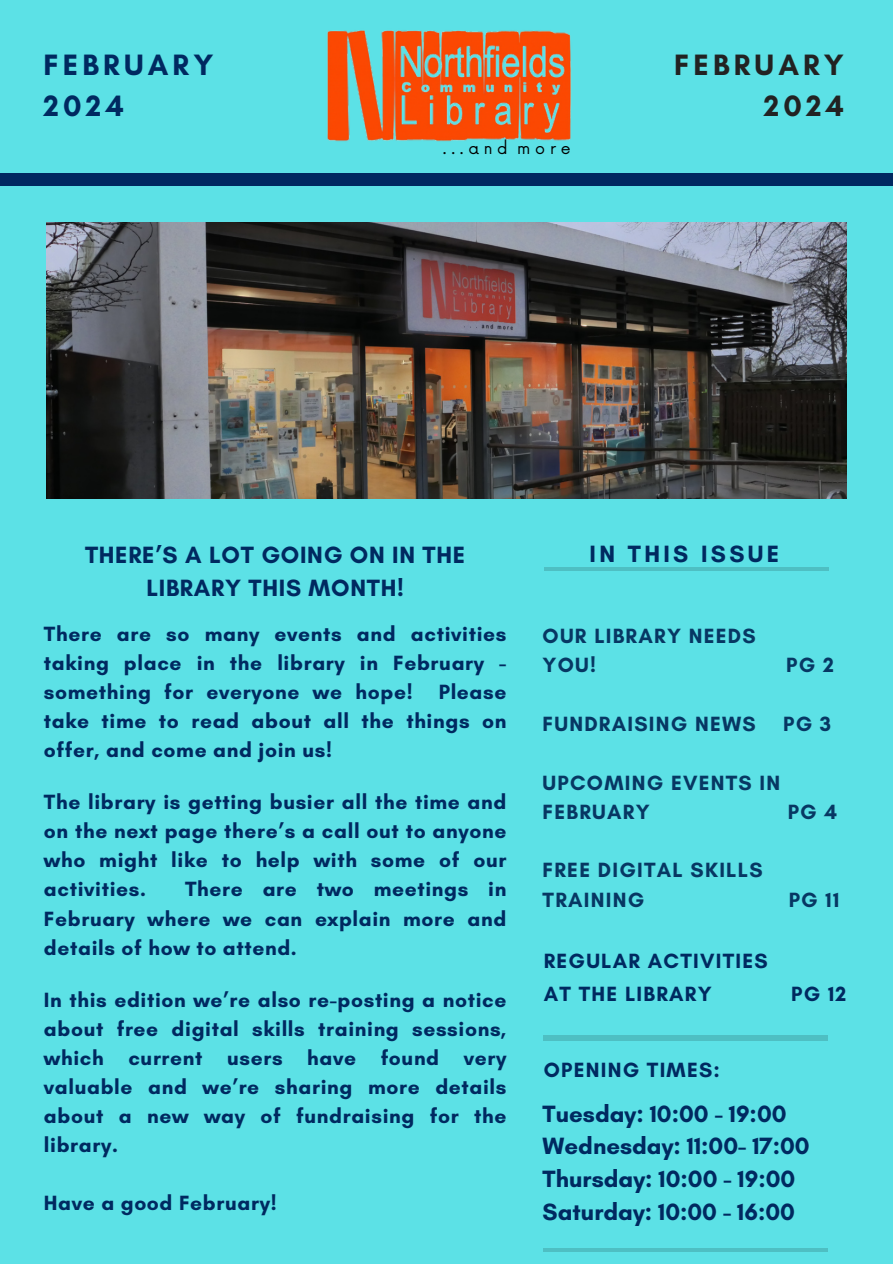
<style>
.page{position:relative;width:893px;height:1264px;background:#fff}
.page>*{position:absolute;margin:0;border:0;box-sizing:border-box;transform-origin:0 0}
.t1{font:700 30px/41.7px "Glacial Indifference";letter-spacing:.14em;color:#002960}
.t2{font:700 30px/41.7px "Glacial Indifference";letter-spacing:.14em;color:#222;text-align:right}
.t3{font:700 24px/32.7px "Glacial Indifference";color:#002960}
.t4{font:700 24px/33px "Glacial Indifference";letter-spacing:.03em;color:#002960;text-align:center}
.t5{font:700 24px "Glacial Indifference";letter-spacing:.14em;color:#002960}
.t6{font:700 21px/29px "Glacial Indifference";letter-spacing:.03em;color:#002960;text-align:justify}
.t7{font:700 21px/29.2px "Glacial Indifference";letter-spacing:.06em;color:#073763}
.t8{font:700 21px/32.7px "Glacial Indifference";letter-spacing:.06em;color:#002960}
.t9{font:15.75px "Now";letter-spacing:.3em;color:#000}
</style>
<div class="page">
<div style="left:0;top:0;width:892px;height:1263px;background:#5ce1e6"></div>
<div style="left:542px;top:1035px;width:285px;height:5px;background:#4ebfc3"></div>
<svg style="left:543px;top:1248px;width:284px;height:3px"></svg>
<hr style="left:543px;top:567px;width:285px;height:4px;background:#4ebfc3">
<img style="left:46px;top:222px;width:800px;height:276px">
<div style="left:0;top:173px;width:892px;height:12px;background:#002960"></div>
<img style="left:327px;top:30px;width:245px;height:112px">
<p class="t1" style="left:44px;top:43px;width:171px">FEBRUARY<br>2024</p>
<h1 class="t2" style="left:674px;top:43px;width:171px">FEBRUARY<br>2024</h1>
<h4 class="t9" style="left:443px;top:139px;width:129px">...and more</h4>
<p class="t4" style="left:85px;top:538px;width:382px">THERE’S A LOT GOING ON IN THE<br>LIBRARY THIS MONTH!</p>
<h2 class="t6" style="left:44px;top:619px;width:464px">There are so many events and activities taking place in the library in February - something for everyone we hope! Please take time to read about all the things on offer, and come and join us!</h2>
<h5 class="t6" style="left:44px;top:787px;width:464px">The library is getting busier all the time and on the next page there’s a call out to anyone who might like to help with some of our activities.</h5>
<h5 class="t6" style="left:44px;top:874px;width:464px;text-indent:141px">There are two meetings in February where we can explain more and details of how to attend.</h5>
<h5 class="t6" style="left:44px;top:984px;width:464px">In this edition we’re also re-posting a notice about free digital skills training sessions, which current users have found very valuable and we’re sharing more details about a new way of fundraising for the library.</h5>
<h5 class="t6" style="left:44px;top:1187px;width:234px">Have a good February!</h5>
<h4 class="t5" style="left:589px;top:539px;width:191px">IN THIS ISSUE</h4>
<h4 class="t7" style="left:542px;top:621px;width:215px">OUR LIBRARY NEEDS<br>YOU!</h4>
<h4 class="t7" style="left:786px;top:650px;width:49px">PG 2</h4>
<h4 class="t7" style="left:542px;top:709px;width:215px">FUNDRAISING NEWS</h4>
<h4 class="t7" style="left:783px;top:709px;width:50px">PG 3</h4>
<h4 class="t7" style="left:542px;top:767px;width:239px">UPCOMING EVENTS IN<br>FEBRUARY</h4>
<h4 class="t7" style="left:787px;top:796px;width:51px">PG 4</h4>
<h3 class="t7" style="left:542px;top:855px;width:221px">FREE DIGITAL SKILLS<br>TRAINING</h3>
<h3 class="t7" style="left:788px;top:884px;width:52px">PG 11</h3>
<h5 class="t8" style="left:543px;top:944px;width:225px">REGULAR ACTIVITIES<br>AT THE LIBRARY</h5>
<h5 class="t6" style="left:791px;top:979px;width:57px">PG 12</h5>
<h2 class="t8" style="left:543px;top:1053px;width:178px">OPENING TIMES:</h2>
<h4 class="t3" style="left:542px;top:1096px;width:268px">Tuesday: 10:00 - 19:00<br>Wednesday: 11:00- 17:00<br>Thursday: 10:00 - 19:00<br>Saturday: 10:00 - 16:00</h4>
</div>
